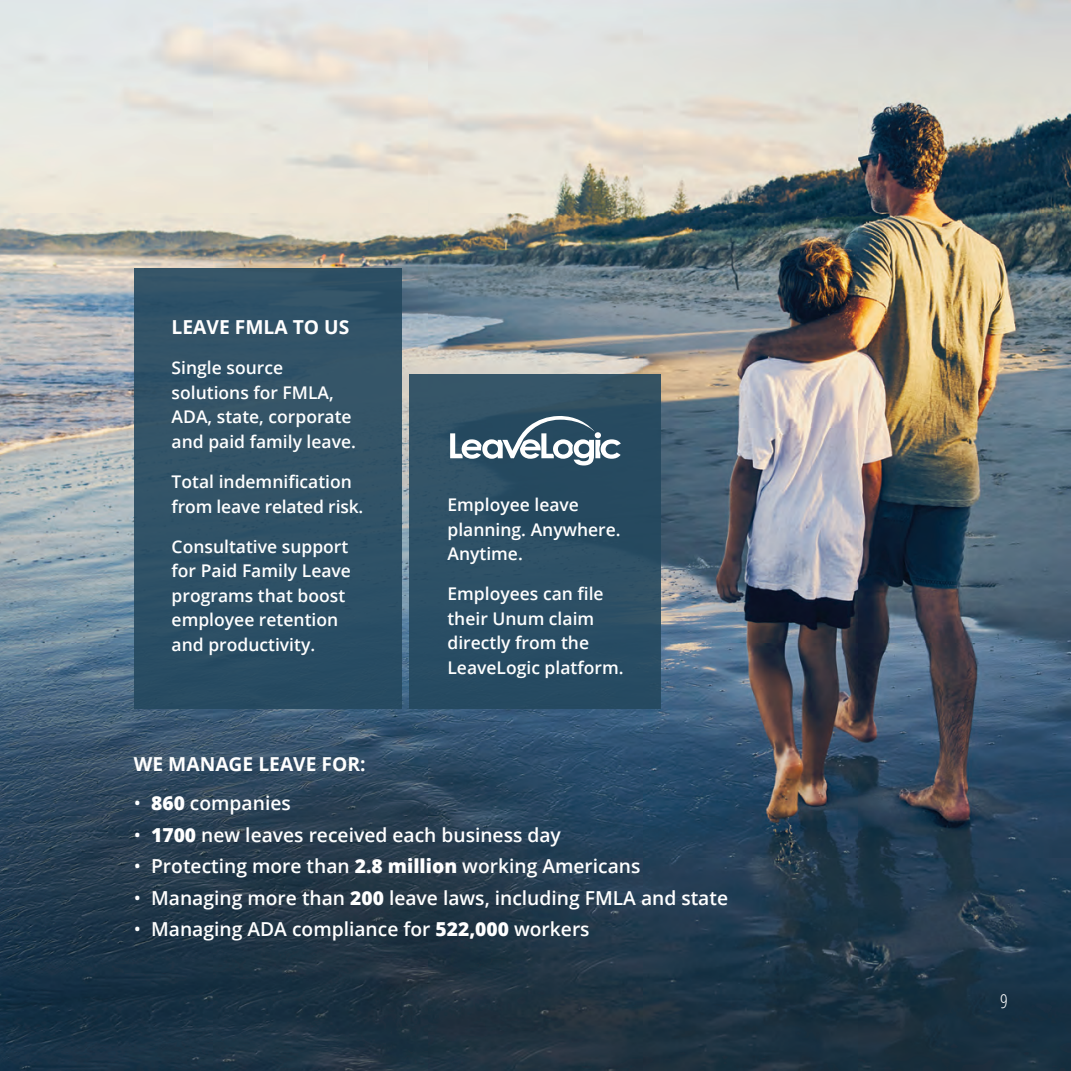
<style>
.page{position:relative;width:1071px;height:1071px;background:#fff}
.page>*{position:absolute;margin:0;border:0;box-sizing:border-box;transform-origin:0 0}
.t1{font:600 19.25px "Open Sans";color:#fff}
.t2{font:700 19.25px "Open Sans";color:#fff}
.t3{font:300 condensed 19.25px "Open Sans";color:#fff}
.t4{font:600 17.5px/24.5px "Open Sans";color:#fff}
.s1{font-weight:400}
.s2{font-weight:800}
</style>
<div class="page">
<img style="left:0;top:0;width:1071px;height:1071px">
<div style="left:134px;top:268px;width:268px;height:441px;background:#305267"></div>
<div style="left:410px;top:375px;width:252px;height:334px;background:#24485e"></div>
<svg style="left:450px;top:416px;width:171px;height:49px"></svg>
<p class="t2" style="left:172px;top:314px;width:179px">LEAVE FMLA TO US</p>
<p class="t4" style="left:172px;top:355px;width:186px">Single source solutions for FMLA,<br>ADA, state, corporate and paid family leave.</p>
<p class="t4" style="left:172px;top:469px;width:193px">Total indemnification from leave related risk.</p>
<p class="t4" style="left:172px;top:534px;width:181px">Consultative support for Paid Family Leave programs that boost employee retention and productivity.</p>
<p class="t4" style="left:447px;top:492px;width:175px">Employee leave planning. Anywhere.<br>Anytime.</p>
<p class="t4" style="left:447px;top:581px;width:178px">Employees can file their Unum claim directly from the<br>LeaveLogic platform.</p>
<p class="t2" style="left:134px;top:750px;width:233px">WE MANAGE LEAVE FOR:</p>
<p class="t1" style="left:134px;top:790px;width:159px"><span class="s1">•</span> <span class="s2">860</span> companies</p>
<p class="t1" style="left:134px;top:821px;width:429px"><span class="s1">•</span> <span class="s2">1700</span> new leaves received each business day</p>
<p class="t1" style="left:134px;top:853px;width:508px"><span class="s1">•</span> Protecting more than <span class="s2">2.8 million</span> working Americans</p>
<p class="t1" style="left:134px;top:884px;width:596px"><span class="s1">•</span> Managing more than <span class="s2">200</span> leave laws, including FMLA and state</p>
<p class="t1" style="left:134px;top:916px;width:457px"><span class="s1">•</span> Managing ADA compliance for <span class="s2">522,000</span> workers</p>
<p class="t3" style="left:1000px;top:988px;width:9px">9</p>
</div>
